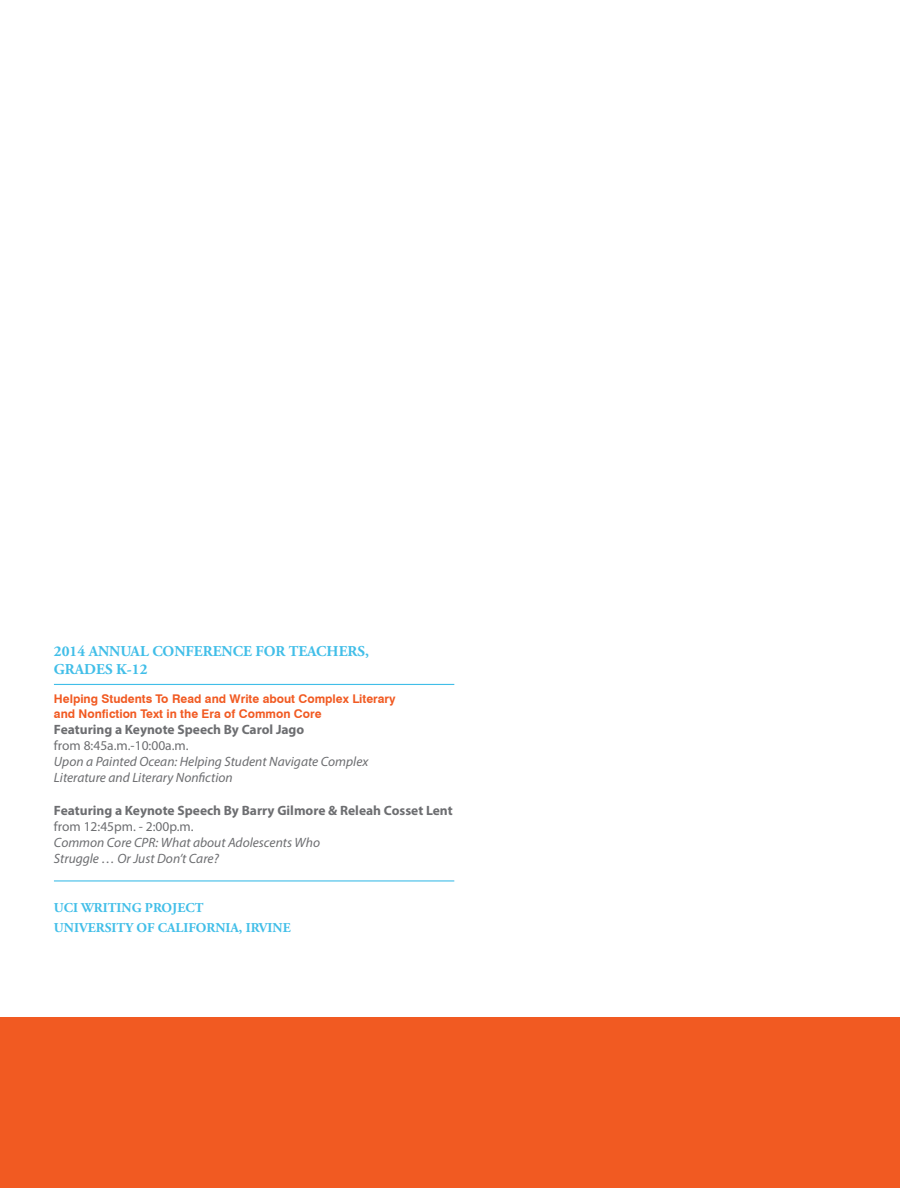
<style>
.page{position:relative;width:900px;height:1188px;background:#fff}
.page>*{position:absolute;margin:0;border:0;box-sizing:border-box;transform-origin:0 0}
.t1{font:700 15px/18px "Adobe Garamond Pro";color:#41bee8}
.t2{font:italic 13.5px/16.2px "Myriad Pro";color:#6d6e71}
.t3{font:700 13.5px "Myriad Pro";color:#6d6e71}
.t4{font:700 13.5px/19.5px "Adobe Garamond Pro";color:#41bee8}
.t5{font:13.5px "Myriad Pro";color:#6d6e71}
.t6{font:700 12px/14.4px "Swiss 721 BT";color:#f15a22}
</style>
<div class="page">
<div style="left:0;top:1017px;width:900px;height:171px;background:#f15a22"></div>
<hr style="left:54px;top:880px;width:400px;height:2px;background:#41bee8">
<hr style="left:54px;top:684px;width:400px;height:1px;background:#41bee8">
<p class="t1" style="left:54px;top:643px;width:317px">2014 ANNUAL CONFERENCE FOR TEACHERS,<br>GRADES K-12</p>
<p class="t6" style="left:54px;top:692px;width:343px">Helping Students To Read and Write about Complex Literary and Nonfiction Text in the Era of Common Core</p>
<p class="t3" style="left:54px;top:721px;width:252px">Featuring a Keynote Speech By Carol Jago</p>
<p class="t5" style="left:54px;top:737px;width:136px">from 8:45a.m.-10:00a.m.</p>
<p class="t2" style="left:54px;top:753px;width:316px">Upon a Painted Ocean: Helping Student Navigate Complex<br>Literature and Literary Nonfiction</p>
<p class="t3" style="left:54px;top:802px;width:400px">Featuring a Keynote Speech By Barry Gilmore &amp; Releah Cosset Lent</p>
<p class="t5" style="left:54px;top:818px;width:141px">from 12:45pm. - 2:00p.m.</p>
<p class="t2" style="left:54px;top:834px;width:268px">Common Core CPR: What about Adolescents Who<br>Struggle … Or Just Don’t Care?</p>
<p class="t4" style="left:54px;top:898px;width:238px">UCI WRITING PROJECT<br>UNIVERSITY OF CALIFORNIA, IRVINE</p>
</div>
